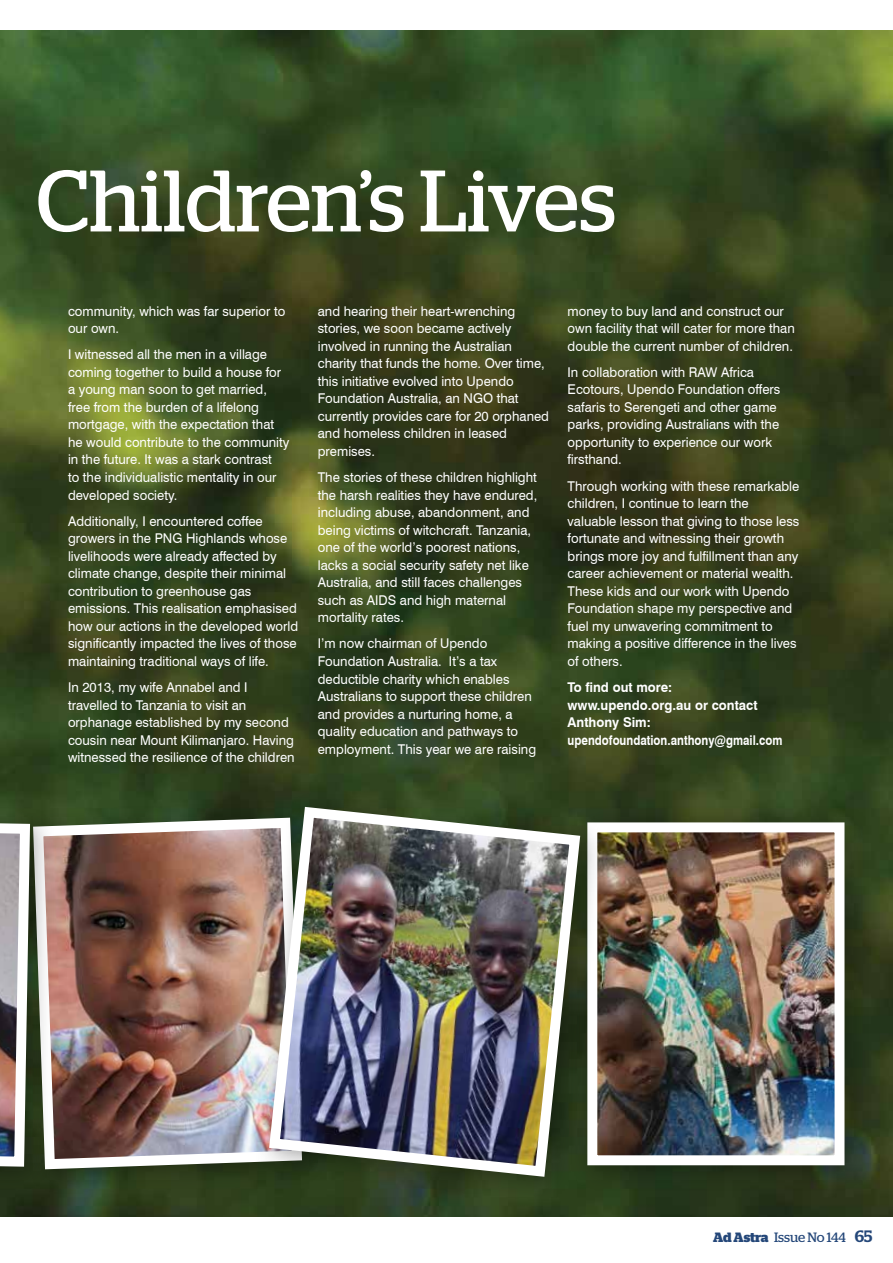
<style>
.page{position:relative;width:893px;height:1263px;background:#fff}
.page>*{position:absolute;margin:0;border:0;box-sizing:border-box;transform-origin:0 0}
.t1{font:87px "Stag";color:#fff}
.t2{font:13.5px/17.5px "Swiss 721 BT";color:#fff}
.t3{font:700 13.5px/17.5px "Swiss 721 BT";color:#fff}
.t4{font:13.5px "Stag";letter-spacing:-.005em;color:#244779}
.s1{font-weight:700}
.s2{font-weight:500;font-size:16.5px}
</style>
<div class="page">
<img style="left:0;top:30px;width:893px;height:1186px">
<div style="left:16px;top:800px;width:312px;height:395px;background:#000;opacity:.36"></div>
<img style="left:56px;top:812px;width:196px;height:362px">
<div style="left:569px;top:804px;width:302px;height:387px;background:#000;opacity:.36"></div>
<img style="left:605px;top:833px;width:228px;height:321px">
<div style="left:587px;top:822px;width:257px;height:343px;border:10px solid #fff"></div>
<div style="left:0;top:802px;width:56px;height:391px;background:#000;opacity:.36"></div>
<svg style="left:0;top:815px;width:35px;height:357px"></svg>
<div style="left:252px;top:790px;width:353px;height:412px;background:#000;opacity:.36"></div>
<img style="left:264px;top:801px;width:322px;height:381px">
<h1 class="t1" style="left:36px;top:151px;width:581px">Children’s Lives</h1>
<p class="t2" style="left:68px;top:302px;width:219px">community, which was far superior to our own.</p>
<p class="t2" style="left:68px;top:345px;width:223px">I witnessed all the men in a village coming together to build a house for a young man soon to get married, free from the burden of a lifelong mortgage, with the expectation that he would contribute to the community in the future. It was a stark contrast<br>to the individualistic mentality in our developed society.</p>
<p class="t2" style="left:68px;top:512px;width:232px">Additionally, I encountered coffee growers in the PNG Highlands whose livelihoods were already affected by climate change, despite their minimal contribution to greenhouse gas emissions. This realisation emphasised how our actions in the developed world significantly impacted the lives of those maintaining traditional ways of life.</p>
<p class="t2" style="left:68px;top:678px;width:228px">In 2013, my wife Annabel and I travelled to Tanzania to visit an orphanage established by my second cousin near Mount Kilimanjaro. Having witnessed the resilience of the children</p>
<p class="t2" style="left:318px;top:302px;width:233px">and hearing their heart-wrenching stories, we soon became actively involved in running the Australian charity that funds the home. Over time, this initiative evolved into Upendo<br>Foundation Australia, an NGO that currently provides care for 20 orphaned and homeless children in leased premises.</p>
<p class="t2" style="left:318px;top:468px;width:221px">The stories of these children highlight the harsh realities they have endured, including abuse, abandonment, and being victims of witchcraft. Tanzania, one of the world’s poorest nations, lacks a social security safety net like Australia, and still faces challenges such as AIDS and high maternal mortality rates.</p>
<p class="t2" style="left:318px;top:635px;width:220px">I’m now chairman of Upendo Foundation Australia. It’s a tax deductible charity which enables Australians to support these children and provides a nurturing home, a quality education and pathways to employment. This year we are raising</p>
<p class="t2" style="left:568px;top:302px;width:229px">money to buy land and construct our own facility that will cater for more than double the current number of children.</p>
<p class="t2" style="left:568px;top:363px;width:214px">In collaboration with RAW Africa<br>Ecotours, Upendo Foundation offers safaris to Serengeti and other game parks, providing Australians with the opportunity to experience our work firsthand.</p>
<p class="t2" style="left:568px;top:477px;width:233px">Through working with these remarkable children, I continue to learn the valuable lesson that giving to those less fortunate and witnessing their growth brings more joy and fulfillment than any career achievement or material wealth.<br>These kids and our work with Upendo Foundation shape my perspective and fuel my unwavering commitment to making a positive difference in the lives of others.</p>
<p class="t3" style="left:568px;top:678px;width:216px">To find out more: www.upendo.org.au or contact<br>Anthony Sim: upendofoundation.anthony@gmail.com</p>
<p class="t4" style="left:713px;top:1229px;width:161px"><span class="s1">Ad Astra</span> Issue No 144 <span class="s2">65</span></p>
</div>
